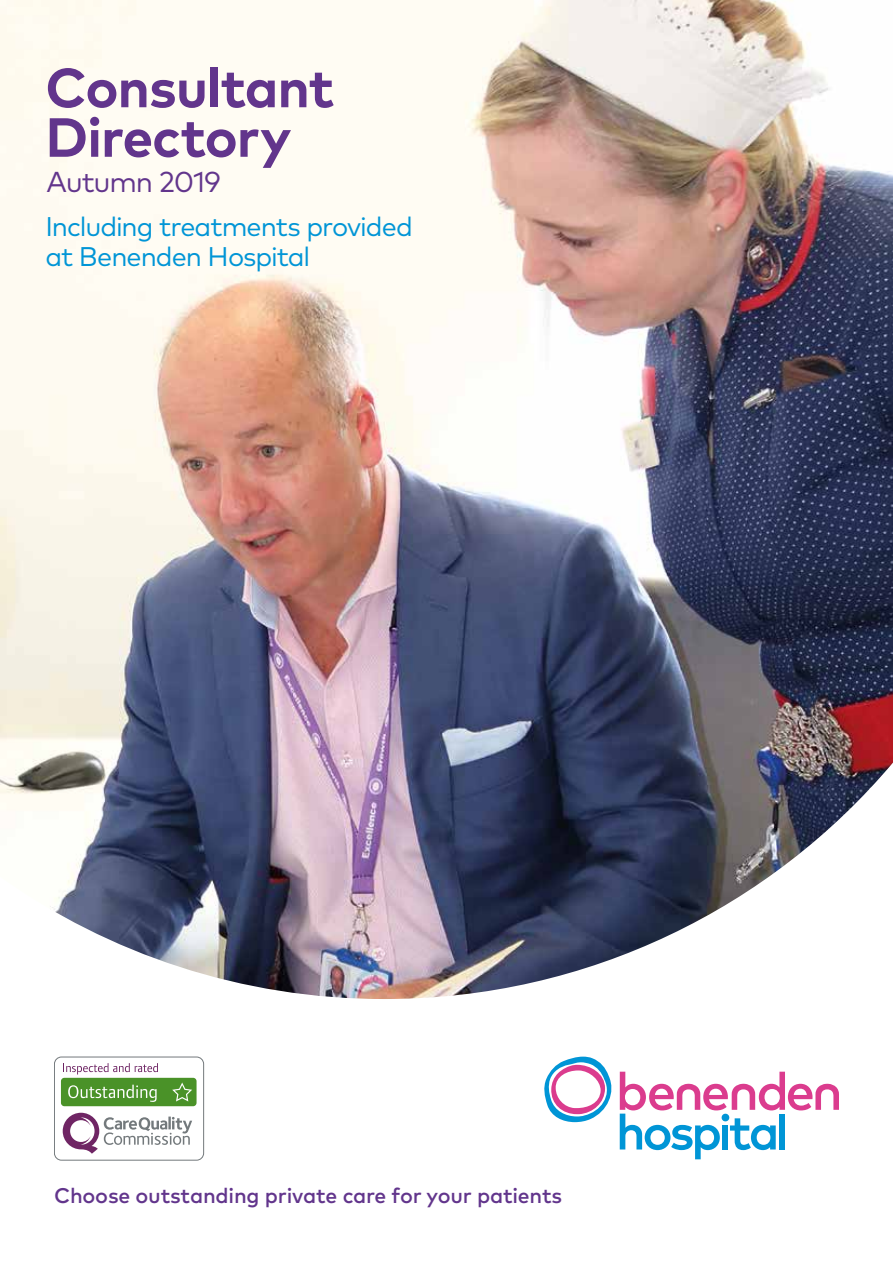
<style>
.page{position:relative;width:893px;height:1263px;background:#fff}
.page>*{position:absolute;margin:0;border:0;box-sizing:border-box;transform-origin:0 0}
.t1{font:700 55.05px/49.5px "Mark OT";letter-spacing:-.02em;color:#62358c}
.t2{font:28.8px "Mark OT";letter-spacing:-.04em;color:#62358c}
.t3{font:27px/30px "Mark OT";letter-spacing:-.04em;color:#0095d6}
.t4{font:500 21.15px "Mark OT";letter-spacing:-.01em;color:#62358c}
</style>
<div class="page">
<img style="left:0;top:0;width:893px;height:999px">
<div style="left:54px;top:1056px;width:150px;height:104px;border:1px solid #73797c;border-radius:7px"></div>
<svg style="left:63px;top:1063px;width:95px;height:11px"></svg>
<div style="left:61px;top:1078px;width:136px;height:28px;background:#4a9228;border-radius:3px"></div>
<svg style="left:68px;top:1085px;width:89px;height:17px"></svg>
<svg style="left:172px;top:1082px;width:20px;height:19px"></svg>
<svg style="left:63px;top:1113px;width:129px;height:41px"></svg>
<svg style="left:544px;top:1056px;width:295px;height:103px"></svg>
<div style="left:722px;top:1114px;width:7px;height:7px;background:#0095d6;border-radius:50%"></div>
<h1 class="t1" style="left:45px;top:61px;width:290px">Consultant<br>Directory</h1>
<p class="t2" style="left:47px;top:164px;width:176px">Autumn 2019</p>
<p class="t3" style="left:45px;top:211px;width:369px">Including treatments provided at Benenden Hospital</p>
<p class="t4" style="left:54px;top:1182px;width:510px">Choose outstanding private care for your patients</p>
</div>
